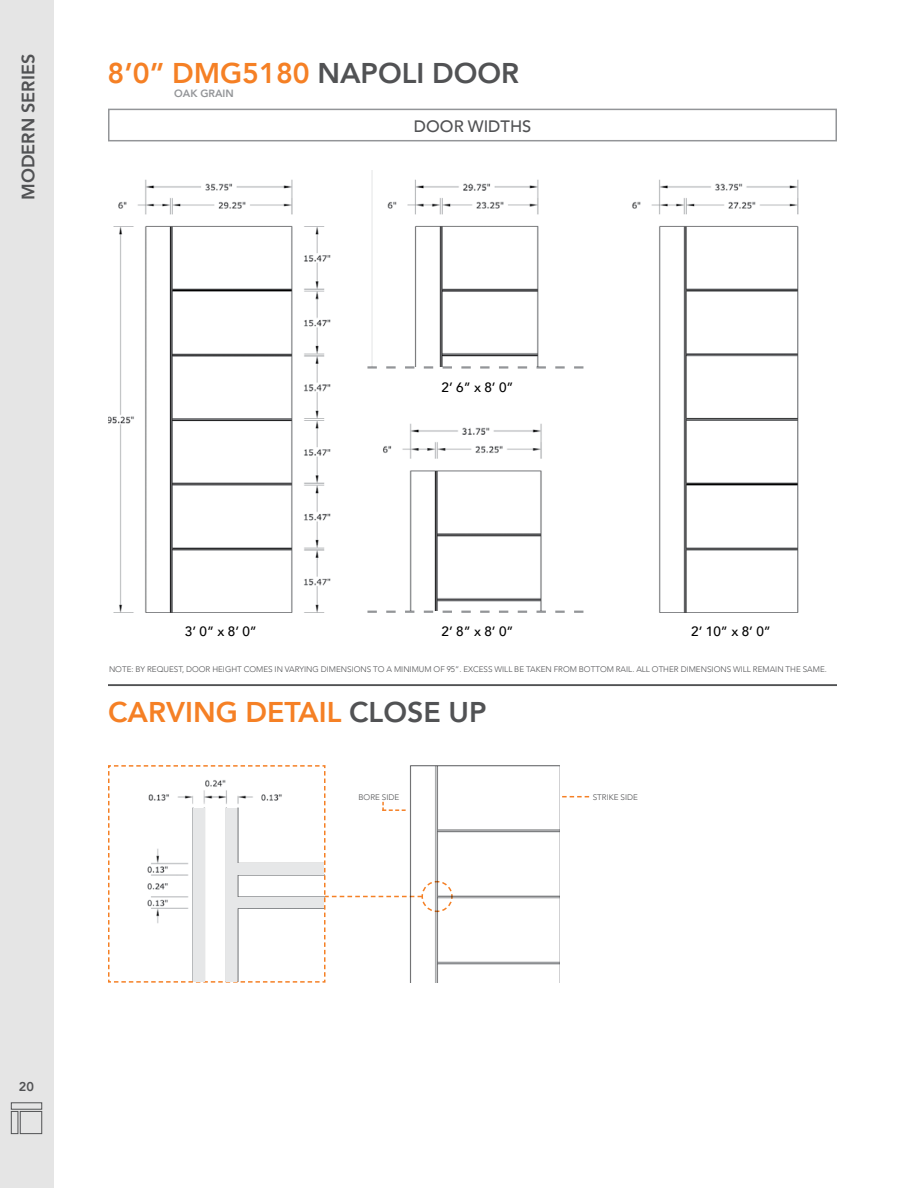
<style>
.page{position:relative;width:918px;height:1188px;background:#fff}
.page>*{position:absolute;margin:0;border:0;box-sizing:border-box;transform-origin:0 0}
.t1{font:800 28.5px "Avenir";color:#f58025}
.t2{font:800 18px "Avenir";color:#515254}
.t3{font:500 16.5px "Avenir";color:#515254}
.t4{font:500 13.5px "Avenir";color:#000}
.t5{font:800 12.75px "Avenir";color:#515254}
.t6{font:800 10.5px "Avenir";color:#939598}
.t7{font:300 8.1px "Avenir";color:#515254}
.s1{color:#515254}
</style>
<div class="page">
<hr style="left:108px;top:684px;width:729px;height:2px;background:#515254">
<div style="left:0;top:0;width:54px;height:1188px;background:#e5e5e5"></div>
<svg style="left:11px;top:1102px;width:31px;height:32px"></svg>
<img style="left:108px;top:179px;width:223px;height:434px">
<div style="left:108px;top:109px;width:729px;height:32px;border:2px solid #939598"></div>
<img style="left:632px;top:179px;width:167px;height:434px">
<svg style="left:367px;top:611px;width:216px;height:2px"></svg>
<img style="left:367px;top:423px;width:210px;height:188px">
<svg style="left:367px;top:366px;width:216px;height:3px"></svg>
<img style="left:371px;top:170px;width:168px;height:196px">
<svg style="left:562px;top:796px;width:27px;height:1px"></svg>
<svg style="left:108px;top:765px;width:345px;height:218px"></svg>
<h2 class="t2" style="left:14px;top:200px;width:147px;rotate:-90deg">MODERN SERIES</h2>
<h1 class="t1" style="left:108px;top:50px;width:413px">8’0” DMG5180 <span class="s1">NAPOLI DOOR</span></h1>
<p class="t6" style="left:174px;top:85px;width:61px">OAK GRAIN</p>
<h3 class="t3" style="left:414px;top:112px;width:119px">DOOR WIDTHS</h3>
<h3 class="t4" style="left:442px;top:375px;width:74px">2’ 6” x 8’ 0”</h3>
<h3 class="t4" style="left:185px;top:619px;width:74px">3’ 0” x 8’ 0”</h3>
<h3 class="t4" style="left:442px;top:619px;width:74px">2’ 8” x 8’ 0”</h3>
<h3 class="t4" style="left:691px;top:619px;width:81px">2’ 10” x 8’ 0”</h3>
<p class="t7" style="left:109px;top:665px;width:719px">NOTE: BY REQUEST, DOOR HEIGHT COMES IN VARYING DIMENSIONS TO A MINIMUM OF 95”. EXCESS WILL BE TAKEN FROM BOTTOM RAIL. ALL OTHER DIMENSIONS WILL REMAIN THE SAME.</p>
<h1 class="t1" style="left:108px;top:690px;width:380px">CARVING DETAIL <span class="s1">CLOSE UP</span></h1>
<p class="t7" style="left:358px;top:792px;width:42px">BORE SIDE</p>
<p class="t7" style="left:593px;top:792px;width:47px">STRIKE SIDE</p>
<h3 class="t5" style="left:19px;top:1076px;width:17px">20</h3>
</div>
